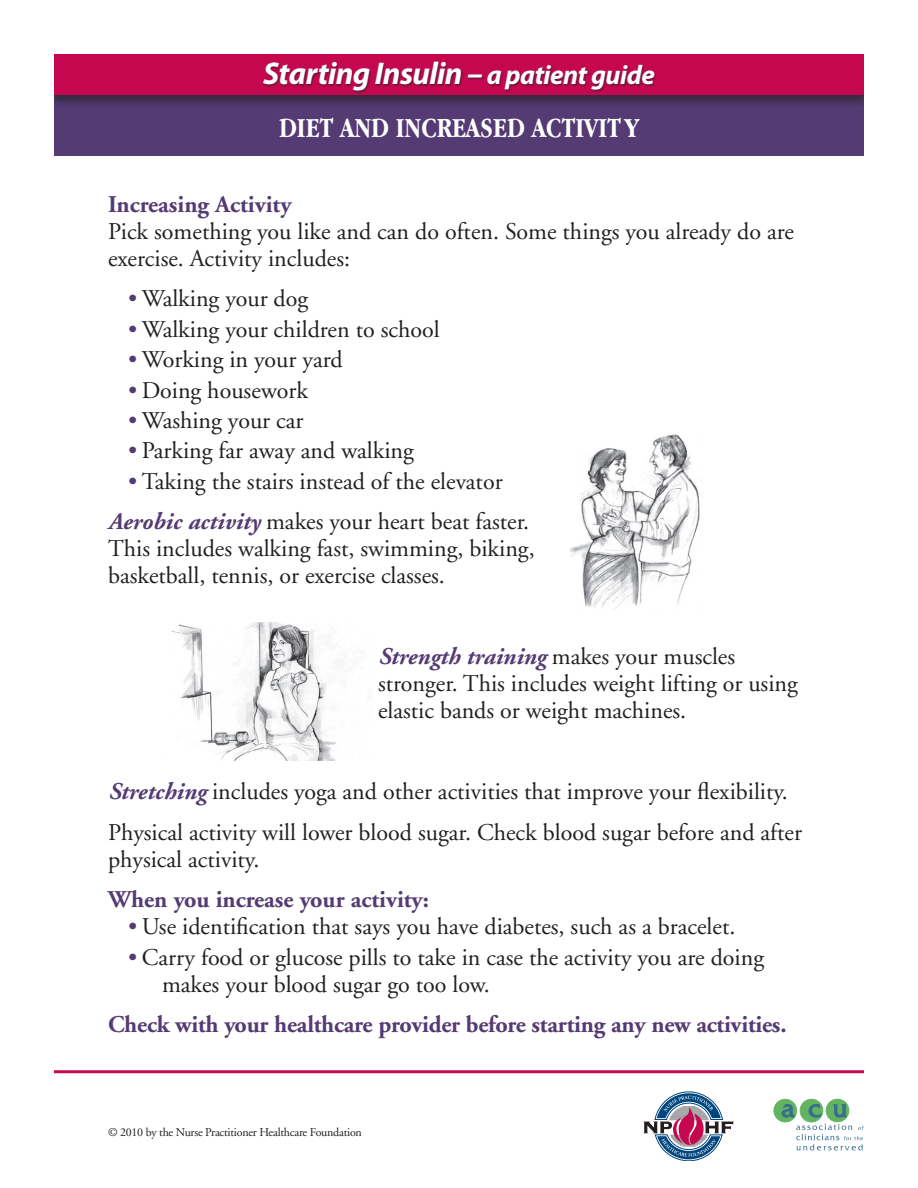
<style>
.page{position:relative;width:918px;height:1188px;background:#fff}
.page>*{position:absolute;margin:0;border:0;box-sizing:border-box;transform-origin:0 0}
.t1{font:italic 700 31.5px "Myriad Pro";letter-spacing:-.02em;color:#fff}
.t2{font:700 28.5px "Apple Garamond";color:#fff}
.t3{font:24px/27px "Adobe Garamond";color:#231f20}
.t4{font:700 24px "Adobe Garamond";letter-spacing:-.01em;color:#553b73}
.t5{font:12px "Adobe Garamond";letter-spacing:-.02em;color:#231f20}
.s1{font-size:27px}
.s2{color:#553b73}
.s3{font-weight:700;font-style:italic;color:#553b73}
</style>
<div class="page">
<hr style="left:54px;top:1070px;width:810px;height:3px;background:#c50750">
<div style="left:54px;top:68px;width:810px;height:88px;background:#553b73"></div>
<div style="left:46px;top:53px;width:826px;height:56px;background:#231f20;opacity:.65"></div>
<div style="left:54px;top:54px;width:810px;height:40px;background:#c50750"></div>
<div style="left:263px;top:61px;width:394px;height:33px;background:#231f20;opacity:.6"></div>
<svg style="left:796px;top:1124px;width:68px;height:26px"></svg>
<div style="left:774px;top:1099px;width:23px;height:23px;background:#63b461;border-radius:50%"></div>
<div style="left:774px;top:1099px;width:23px;height:23px;border:1px solid #63b461;border-radius:50%"></div>
<div style="left:800px;top:1099px;width:23px;height:23px;background:#63b461;border-radius:50%"></div>
<div style="left:800px;top:1099px;width:23px;height:23px;border:1px solid #63b461;border-radius:50%"></div>
<div style="left:826px;top:1099px;width:23px;height:23px;background:#63b461;border-radius:50%"></div>
<div style="left:826px;top:1099px;width:23px;height:23px;border:1px solid #63b461;border-radius:50%"></div>
<svg style="left:782px;top:1104px;width:13px;height:13px"></svg>
<svg style="left:809px;top:1104px;width:12px;height:13px"></svg>
<svg style="left:834px;top:1104px;width:12px;height:13px"></svg>
<svg style="left:644px;top:1092px;width:89px;height:69px"></svg>
<div style="left:0;top:0;width:54px;height:256px;background:#fff"></div>
<div style="left:864px;top:0;width:54px;height:256px;background:#fff"></div>
<img style="left:570px;top:434px;width:131px;height:176px">
<img style="left:171px;top:622px;width:192px;height:139px">
<p class="t1" style="left:263px;top:56px;width:393px">Starting Insulin – <span class="s1">a patient guide</span></p>
<p class="t2" style="left:279px;top:112px;width:361px">DIET AND INCREASED ACTIVIT Y</p>
<p class="t4" style="left:108px;top:191px;width:185px">Increasing Activity</p>
<p class="t3" style="left:108px;top:218px;width:687px">Pick something you like and can do often. Some things you already do are exercise. Activity includes:</p>
<p class="t3" style="left:128px;top:286px;width:181px"><span class="s2">•</span> Walking your dog</p>
<p class="t3" style="left:128px;top:316px;width:313px"><span class="s2">•</span> Walking your children to school</p>
<p class="t3" style="left:128px;top:347px;width:216px"><span class="s2">•</span> Working in your yard</p>
<p class="t3" style="left:128px;top:377px;width:181px"><span class="s2">•</span> Doing housework</p>
<p class="t3" style="left:128px;top:407px;width:177px"><span class="s2">•</span> Washing your car</p>
<p class="t3" style="left:128px;top:438px;width:287px"><span class="s2">•</span> Parking far away and walking</p>
<p class="t3" style="left:128px;top:468px;width:376px"><span class="s2">•</span> Taking the stairs instead of the elevator</p>
<p class="t3" style="left:108px;top:509px;width:423px"><span class="s3">Aerobic activity</span> makes your heart beat faster.</p>
<p class="t3" style="left:108px;top:536px;width:428px">This includes walking fast, swimming, biking,</p>
<p class="t3" style="left:108px;top:563px;width:338px">basketball, tennis, or exercise classes.</p>
<p class="t3" style="left:378px;top:644px;width:421px"><span class="s3">Strength training</span> makes your muscles stronger. This includes weight lifting or using elastic bands or weight machines.</p>
<p class="t3" style="left:108px;top:779px;width:681px"><span class="s3">Stretching</span> includes yoga and other activities that improve your flexibility.</p>
<p class="t3" style="left:108px;top:819px;width:696px">Physical activity will lower blood sugar. Check blood sugar before and after physical activity.</p>
<p class="t4" style="left:108px;top:886px;width:323px">When you increase your activity:</p>
<p class="t3" style="left:128px;top:914px;width:609px"><span class="s2">•</span> Use identification that says you have diabetes, such as a bracelet.</p>
<p class="t3" style="left:162px;top:944px;width:604px;text-indent:-34px"><span class="s2">•</span> Carry food or glucose pills to take in case the activity you are doing makes your blood sugar go too low.</p>
<p class="t4" style="left:108px;top:1011px;width:680px">Check with your healthcare provider before starting any new activities.</p>
<p class="t5" style="left:108px;top:1126px;width:255px">© 2010 by the Nurse Practitioner Healthcare Foundation</p>
</div>
